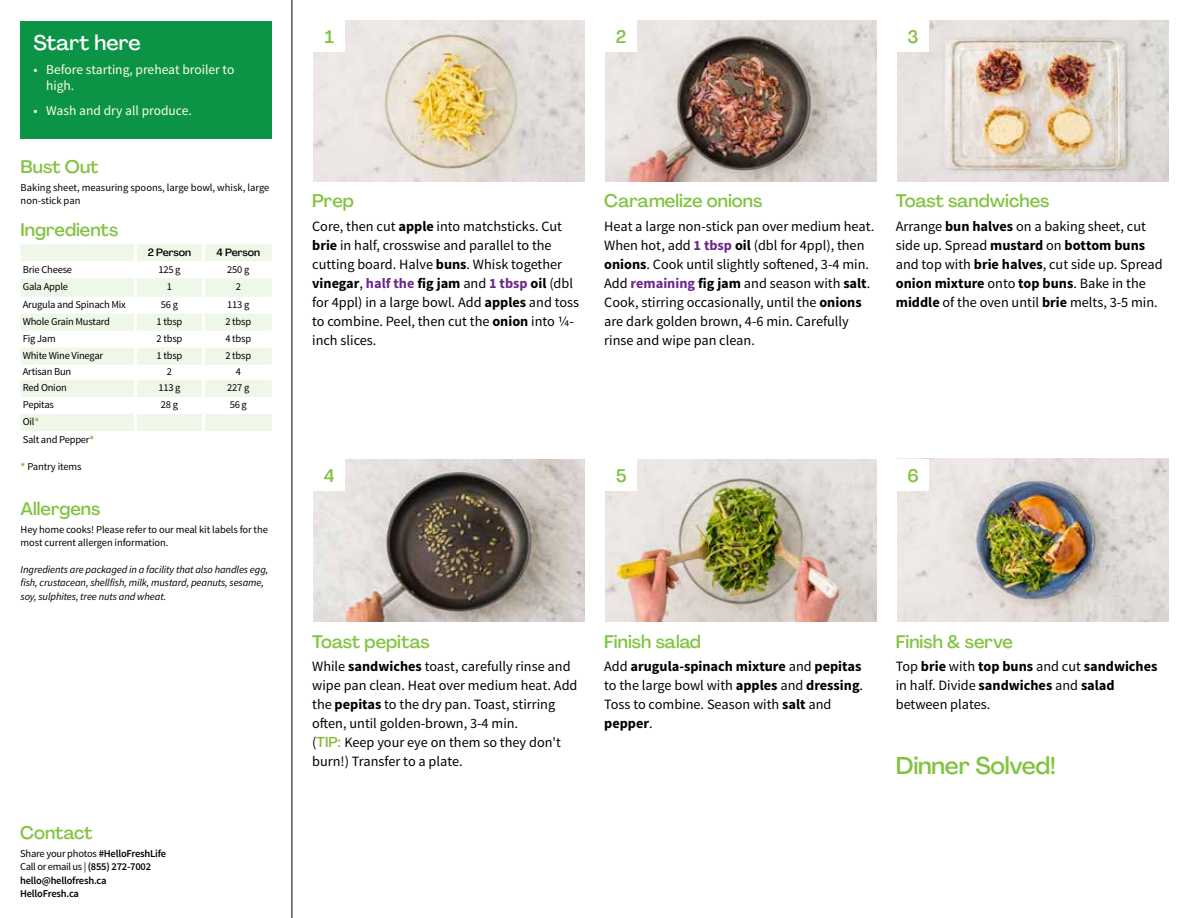
<style>
.page{position:relative;width:1188px;height:918px;background:#fff}
.page>*{position:absolute;margin:0;border:0;box-sizing:border-box;transform-origin:0 0}
.t1{font:500 24px "Agrandir";letter-spacing:-.01em;color:#82c341}
.t2{font:500 21px "Agrandir";color:#fff}
.t3{font:500 18px "Agrandir";color:#82c341}
.t4{font:14.25px/19px "Source Sans Pro";color:#000}
.t5{font:13.5px/16.2px "Source Sans Pro";color:#fffdec}
.t6{font:10.5px/17px "Source Sans Pro";letter-spacing:-.02em;color:#000}
.t7{font:italic 10.5px/13.5px "Source Sans Pro";letter-spacing:-.01em;color:#000}
.t8{font:600 10.5px/13.5px "Source Sans Pro";letter-spacing:-.02em;color:#000}
.t9{font:10.5px/13.5px "Source Sans Pro";color:#000}
.t10{font:500 10.5px "Agrandir";letter-spacing:-.01em;color:#000}
.s1{font-weight:700;color:#8cba42}
.s2{font-weight:400}
.s3{font-weight:700}
.s4{font-weight:700;color:#6c2888}
.s5{font-family:"Agrandir";font-weight:500;color:#8cba42}
</style>
<div class="page">
<hr style="left:292px;top:0;width:1px;height:918px;background:#000">
<svg style="left:21px;top:244px;width:251px;height:187px;fill:#eff7e8"></svg>
<hr style="left:134px;top:244px;width:3px;height:17px;background:#fff">
<hr style="left:202px;top:244px;width:3px;height:17px;background:#fff">
<hr style="left:134px;top:261px;width:3px;height:17px;background:#fff">
<hr style="left:202px;top:261px;width:3px;height:17px;background:#fff">
<hr style="left:134px;top:278px;width:3px;height:19px;background:#fff">
<hr style="left:202px;top:278px;width:3px;height:19px;background:#fff">
<hr style="left:134px;top:297px;width:3px;height:17px;background:#fff">
<hr style="left:202px;top:297px;width:3px;height:17px;background:#fff">
<hr style="left:134px;top:314px;width:3px;height:17px;background:#fff">
<hr style="left:202px;top:314px;width:3px;height:17px;background:#fff">
<hr style="left:134px;top:331px;width:3px;height:17px;background:#fff">
<hr style="left:202px;top:331px;width:3px;height:17px;background:#fff">
<hr style="left:134px;top:348px;width:3px;height:17px;background:#fff">
<hr style="left:202px;top:348px;width:3px;height:17px;background:#fff">
<hr style="left:134px;top:365px;width:3px;height:15px;background:#fff">
<hr style="left:202px;top:365px;width:3px;height:15px;background:#fff">
<hr style="left:134px;top:380px;width:3px;height:17px;background:#fff">
<hr style="left:202px;top:380px;width:3px;height:17px;background:#fff">
<hr style="left:134px;top:397px;width:3px;height:17px;background:#fff">
<hr style="left:202px;top:397px;width:3px;height:17px;background:#fff">
<hr style="left:134px;top:414px;width:3px;height:17px;background:#fff">
<hr style="left:202px;top:414px;width:3px;height:17px;background:#fff">
<div style="left:21px;top:21px;width:251px;height:117px;background:#0b9446"></div>
<img style="left:313px;top:459px;width:272px;height:162px">
<div style="left:313px;top:459px;width:32px;height:32px;background:#fff"></div>
<img style="left:605px;top:459px;width:272px;height:162px">
<div style="left:605px;top:459px;width:32px;height:32px;background:#fff"></div>
<img style="left:897px;top:459px;width:272px;height:162px">
<div style="left:897px;top:459px;width:32px;height:32px;background:#fff"></div>
<img style="left:313px;top:20px;width:272px;height:161px">
<div style="left:313px;top:20px;width:32px;height:32px;background:#fff"></div>
<img style="left:605px;top:20px;width:272px;height:161px">
<div style="left:605px;top:20px;width:32px;height:32px;background:#fff"></div>
<img style="left:897px;top:20px;width:272px;height:161px">
<div style="left:897px;top:20px;width:32px;height:32px;background:#fff"></div>
<h2 class="t2" style="left:33px;top:29px;width:109px">Start here</h2>
<p class="t5" style="left:46px;top:62px;width:190px;text-indent:-13px">• Before starting, preheat broiler to high.</p>
<p class="t5" style="left:33px;top:103px;width:160px">• Wash and dry all produce.</p>
<p class="t3" style="left:21px;top:156px;width:80px">Bust Out</p>
<p class="t9" style="left:21px;top:181px;width:250px">Baking sheet, measuring spoons, large bowl, whisk, large non-stick pan</p>
<p class="t3" style="left:21px;top:218px;width:99px">Ingredients</p>
<p class="t10" style="left:148px;top:246px;width:45px">2 Person</p>
<p class="t10" style="left:217px;top:246px;width:45px">4 Person</p>
<p class="t6" style="left:23px;top:261px;width:51px">Brie Cheese</p>
<p class="t6" style="left:158px;top:261px;width:24px">125 g</p>
<p class="t6" style="left:227px;top:261px;width:24px">250 g</p>
<p class="t6" style="left:23px;top:279px;width:47px">Gala Apple</p>
<p class="t6" style="left:167px;top:279px;width:7px">1</p>
<p class="t6" style="left:236px;top:279px;width:7px">2</p>
<p class="t6" style="left:23px;top:296px;width:105px">Arugula and Spinach Mix</p>
<p class="t6" style="left:161px;top:296px;width:19px">56 g</p>
<p class="t6" style="left:227px;top:296px;width:24px">113 g</p>
<p class="t6" style="left:23px;top:313px;width:89px">Whole Grain Mustard</p>
<p class="t6" style="left:157px;top:313px;width:27px">1 tbsp</p>
<p class="t6" style="left:225px;top:313px;width:27px">2 tbsp</p>
<p class="t6" style="left:23px;top:330px;width:35px">Fig Jam</p>
<p class="t6" style="left:157px;top:330px;width:27px">2 tbsp</p>
<p class="t6" style="left:225px;top:330px;width:27px">4 tbsp</p>
<p class="t6" style="left:23px;top:347px;width:82px">White Wine Vinegar</p>
<p class="t6" style="left:157px;top:347px;width:27px">1 tbsp</p>
<p class="t6" style="left:225px;top:347px;width:27px">2 tbsp</p>
<p class="t6" style="left:23px;top:364px;width:50px">Artisan Bun</p>
<p class="t6" style="left:167px;top:364px;width:7px">2</p>
<p class="t6" style="left:236px;top:364px;width:7px">4</p>
<p class="t6" style="left:23px;top:380px;width:46px">Red Onion</p>
<p class="t6" style="left:158px;top:380px;width:24px">113 g</p>
<p class="t6" style="left:227px;top:380px;width:24px">227 g</p>
<p class="t6" style="left:23px;top:397px;width:33px">Pepitas</p>
<p class="t6" style="left:161px;top:397px;width:19px">28 g</p>
<p class="t6" style="left:230px;top:397px;width:19px">56 g</p>
<p class="t6" style="left:23px;top:414px;width:73px">Oil<span class="s1">*<br></span>Salt and Pepper<span class="s1">*</span></p>
<p class="t6" style="left:21px;top:458px;width:63px"><span class="s1">*</span> Pantry items</p>
<p class="t3" style="left:21px;top:497px;width:81px">Allergens</p>
<p class="t6" style="left:21px;top:523px;width:249px;line-height:13.5px">Hey home cooks! Please refer to our meal kit labels for the most current allergen information.</p>
<p class="t7" style="left:21px;top:563px;width:249px">Ingredients are packaged in a facility that also handles egg, fish, crustacean, shellfish, milk, mustard, peanuts, sesame, soy, sulphites, tree nuts and wheat.</p>
<p class="t3" style="left:20px;top:822px;width:74px">Contact</p>
<p class="t8" style="left:20px;top:847px;width:147px"><span class="s2">Share your photos</span> #HelloFreshLife<br><span class="s2">Call or email us |</span> (855) 272-7002 hello@hellofresh.ca<br>HelloFresh.ca</p>
<p class="t3" style="left:325px;top:26px;width:11px">1</p>
<p class="t3" style="left:616px;top:25px;width:12px">2</p>
<p class="t3" style="left:908px;top:25px;width:13px">3</p>
<p class="t3" style="left:312px;top:190px;width:43px">Prep</p>
<p class="t4" style="left:312px;top:217px;width:268px">Core, then cut <span class="s3">apple</span> into matchsticks. Cut <span class="s3">brie</span> in half, crosswise and parallel to the cutting board. Halve <span class="s3">buns</span>. Whisk together <span class="s3">vinegar</span>, <span class="s4">half the</span> <span class="s3">fig jam</span> and <span class="s4">1 tbsp</span> <span class="s3">oil</span> (dbl for 4ppl) in a large bowl. Add <span class="s3">apples</span> and toss to combine. Peel, then cut the <span class="s3">onion</span> into 1/4- inch slices.</p>
<p class="t3" style="left:604px;top:190px;width:160px">Caramelize onions</p>
<p class="t4" style="left:604px;top:217px;width:272px">Heat a large non-stick pan over medium heat.<br>When hot, add <span class="s4">1 tbsp</span> <span class="s3">oil</span> (dbl for 4ppl), then <span class="s3">onions</span>. Cook until slightly softened, 3-4 min.<br>Add <span class="s4">remaining</span> <span class="s3">fig jam</span> and season with <span class="s3">salt</span>.<br>Cook, stirring occasionally, until the <span class="s3">onions </span>are dark golden brown, 4-6 min. Carefully rinse and wipe pan clean.</p>
<p class="t3" style="left:896px;top:190px;width:155px">Toast sandwiches</p>
<p class="t4" style="left:896px;top:217px;width:268px">Arrange <span class="s3">bun halves</span> on a baking sheet, cut side up. Spread <span class="s3">mustard</span> on <span class="s3">bottom buns </span>and top with <span class="s3">brie halves</span>, cut side up. Spread <span class="s3">onion mixture</span> onto <span class="s3">top buns</span>. Bake in the <span class="s3">middle</span> of the oven until <span class="s3">brie</span> melts, 3-5 min.</p>
<p class="t3" style="left:324px;top:465px;width:12px">4</p>
<p class="t3" style="left:616px;top:465px;width:12px">5</p>
<p class="t3" style="left:907px;top:464px;width:13px">6</p>
<p class="t3" style="left:312px;top:630px;width:119px">Toast pepitas</p>
<p class="t4" style="left:312px;top:657px;width:267px">While <span class="s3">sandwiches</span> toast, carefully rinse and wipe pan clean. Heat over medium heat. Add the <span class="s3">pepitas</span> to the dry pan. Toast, stirring often, until golden-brown, 3-4 min.<br>(<span class="s5">TIP:</span> Keep your eye on them so they don't burn!) Transfer to a plate.</p>
<p class="t3" style="left:604px;top:630px;width:98px">Finish salad</p>
<p class="t4" style="left:604px;top:657px;width:260px">Add <span class="s3">arugula-spinach mixture</span> and <span class="s3">pepitas </span>to the large bowl with <span class="s3">apples</span> and <span class="s3">dressing</span>.<br>Toss to combine. Season with <span class="s3">salt</span> and <span class="s3">pepper</span>.</p>
<p class="t3" style="left:896px;top:630px;width:119px">Finish &amp; serve</p>
<p class="t4" style="left:896px;top:657px;width:263px">Top <span class="s3">brie</span> with <span class="s3">top buns</span> and cut <span class="s3">sandwiches </span>in half. Divide <span class="s3">sandwiches</span> and <span class="s3">salad </span>between plates.</p>
<h1 class="t1" style="left:896px;top:751px;width:162px">Dinner Solved!</h1>
</div>
